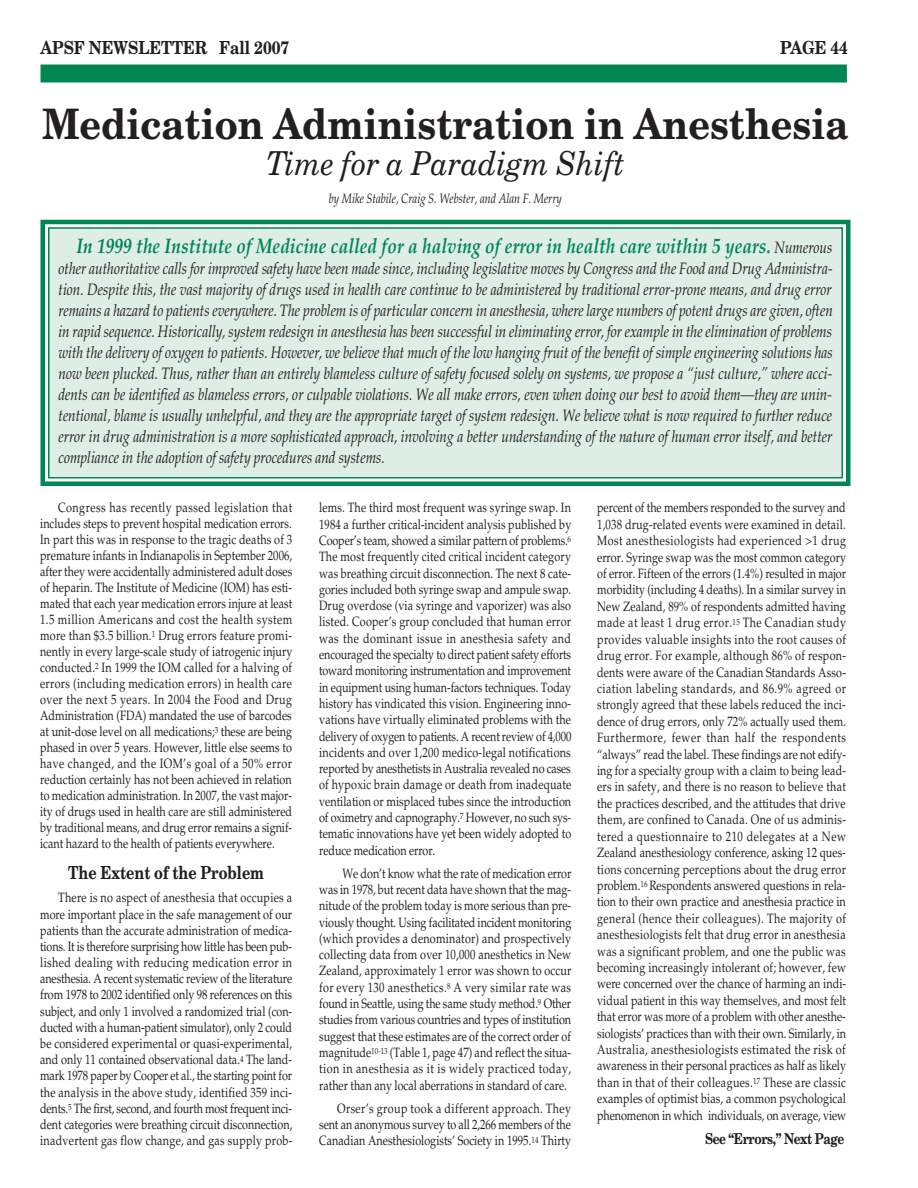
<style>
.page{position:relative;width:918px;height:1188px;background:#fff}
.page>*{position:absolute;margin:0;border:0;box-sizing:border-box;transform-origin:0 0}
.t1{font:700 42px "New Century Schlbk";color:#231f20;scale:.9 1}
.t2{font:italic 33px "New Century Schlbk";color:#231f20;scale:.9 1}
.t3{font:italic 700 21px "Palatino";letter-spacing:.005em;color:#008751;scale:.82 1}
.t4{font:700 18px "New Century Schlbk";color:#231f20;scale:.85 1}
.t5{font:700 18px "New Century Schlbk";color:#231f20;scale:.8 1}
.t6{font:italic 16.5px/21px "Palatino";color:#231f20;text-align:justify;scale:.82 1}
.t7{font:700 15px "New Century Schlbk";letter-spacing:-.03em;color:#231f20;scale:.8 1}
.t8{font:13.5px/16.4px "Palatino";color:#231f20;text-align:justify;scale:.8 1}
.t9{font:italic 13.5px "Palatino";color:#231f20;scale:.8 1}
.s1{font-weight:400;font-size:16.5px;color:#231f20}
</style>
<div class="page">
<div style="left:40px;top:64px;width:807px;height:18px;background:#008751"></div>
<div style="left:49px;top:228px;width:793px;height:250px;background:#deede6"></div>
<div style="left:40px;top:220px;width:810px;height:266px;border:4px solid #008751"></div>
<div style="left:48px;top:227px;width:795px;height:251px;border:2px solid #008751"></div>
<h3 class="t4" style="left:40px;top:41px;width:294px">APSF NEWSLETTER Fall 2007</h3>
<h3 class="t4" style="left:780px;top:41px;width:81px">PAGE 44</h3>
<h1 class="t1" style="left:43px;top:109px;width:897px">Medication Administration in Anesthesia</h1>
<h2 class="t2" style="left:267px;top:151px;width:399px">Time for a Paradigm Shift</h2>
<p class="t9" style="left:329px;top:193px;width:293px">by Mike Stabile, Craig S. Webster, and Alan F. Merry</p>
<h3 class="t3" style="left:76px;top:238px;width:923px">In 1999 the Institute of Medicine called for a halving of error in health care within 5 years. <span class="s1">Numerous</span></h3>
<p class="t6" style="left:59px;top:260px;width:946px">other authoritative calls for improved safety have been made since, including legislative moves by Congress and the Food and Drug Administra&shy;tion. Despite this, the vast majority of drugs used in health care continue to be administered by traditional error-prone means, and drug error remains a hazard to patients everywhere. The problem is of particular concern in anesthesia, where large numbers of potent drugs are given, often in rapid sequence. Historically, system redesign in anesthesia has been successful in eliminating error, for example in the elimination of problems with the delivery of oxygen to patients. However, we believe that much of the low hanging fruit of the benefit of simple engineering solutions has now been plucked. Thus, rather than an entirely blameless culture of safety focused solely on systems, we propose a “just culture,” where acci&shy;dents can be identified as blameless errors, or culpable violations. We all make errors, even when doing our best to avoid them—they are unin&shy;tentional, blame is usually unhelpful, and they are the appropriate target of system redesign. We believe what is now required to further reduce error in drug administration is a more sophisticated approach, involving a better understanding of the nature of human error itself, and better compliance in the adoption of safety procedures and systems.</p>
<p class="t8" style="left:40px;top:501px;width:317px;line-height:15.9px;text-indent:18px">Congress has recently passed legislation that includes steps to prevent hospital medication errors.<br>In part this was in response to the tragic deaths of 3 premature infants in Indianapolis in September 2006, after they were accidentally administered adult doses of heparin. The Institute of Medicine (IOM) has esti&shy;mated that each year medication errors injure at least 1.5 million Americans and cost the health system more than $3.5 billion.<sup>1</sup> Drug errors feature promi&shy;nently in every large-scale study of iatrogenic injury conducted.<sup>2</sup> In 1999 the IOM called for a halving of errors (including medication errors) in health care over the next 5 years. In 2004 the Food and Drug Administration (FDA) mandated the use of barcodes at unit-dose level on all medications;<sup>3</sup> these are being phased in over 5 years. However, little else seems to have changed, and the IOM’s goal of a 50% error reduction certainly has not been achieved in relation to medication administration. In 2007, the vast major&shy;ity of drugs used in health care are still administered by traditional means, and drug error remains a signif&shy;icant hazard to the health of patients everywhere.</p>
<h3 class="t5" style="left:68px;top:866px;width:246px">The Extent of the Problem</h3>
<p class="t8" style="left:40px;top:891px;width:317px;text-indent:18px">There is no aspect of anesthesia that occupies a more important place in the safe management of our patients than the accurate administration of medica&shy;tions. It is therefore surprising how little has been pub&shy;lished dealing with reducing medication error in anesthesia. A recent systematic review of the literature from 1978 to 2002 identified only 98 references on this subject, and only 1 involved a randomized trial (con&shy;ducted with a human-patient simulator), only 2 could be considered experimental or quasi-experimental, and only 11 contained observational data.<sup>4</sup> The land&shy;mark 1978 paper by Cooper et al., the starting point for the analysis in the above study, identified 359 inci&shy;dents.<sup>5</sup> The first, second, and fourth most frequent inci&shy;dent categories were breathing circuit disconnection, inadvertent gas flow change, and gas supply prob-</p>
<p class="t8" style="left:319px;top:501px;width:317px">lems. The third most frequent was syringe swap. In 1984 a further critical-incident analysis published by Cooper’s team, showed a similar pattern of problems.<sup>6<br></sup>The most frequently cited critical incident category was breathing circuit disconnection. The next 8 cate&shy;gories included both syringe swap and ampule swap.<br>Drug overdose (via syringe and vaporizer) was also listed. Cooper’s group concluded that human error was the dominant issue in anesthesia safety and encouraged the specialty to direct patient safety efforts toward monitoring instrumentation and improvement in equipment using human-factors techniques. Today history has vindicated this vision. Engineering inno&shy;vations have virtually eliminated problems with the delivery of oxygen to patients. A recent review of 4,000 incidents and over 1,200 medico-legal notifications reported by anesthetists in Australia revealed no cases of hypoxic brain damage or death from inadequate ventilation or misplaced tubes since the introduction of oximetry and capnography.<sup>7</sup> However, no such sys&shy;tematic innovations have yet been widely adopted to reduce medication error.</p>
<p class="t8" style="left:319px;top:866px;width:317px;text-indent:23px">We don’t know what the rate of medication error was in 1978, but recent data have shown that the mag&shy;nitude of the problem today is more serious than pre&shy;viously thought. Using facilitated incident monitoring (which provides a denominator) and prospectively collecting data from over 10,000 anesthetics in New Zealand, approximately 1 error was shown to occur for every 130 anesthetics.<sup>8</sup> A very similar rate was found in Seattle, using the same study method.<sup>9</sup> Other studies from various countries and types of institution suggest that these estimates are of the correct order of magnitude<sup>10-13</sup> (Table 1, page 47) and reflect the situa&shy;tion in anesthesia as it is widely practiced today, rather than any local aberrations in standard of care.</p>
<p class="t8" style="left:319px;top:1101px;width:316px;text-indent:18px">Orser’s group took a different approach. They sent an anonymous survey to all 2,266 members of the Canadian Anesthesiologists’ Society in 1995.<sup>14</sup> Thirty</p>
<p class="t8" style="left:597px;top:501px;width:313px">percent of the members responded to the survey and 1,038 drug-related events were examined in detail.<br>Most anesthesiologists had experienced &gt;1 drug error. Syringe swap was the most common category of error. Fifteen of the errors (1.4%) resulted in major morbidity (including 4 deaths). In a similar survey in New Zealand, 89% of respondents admitted having made at least 1 drug error.<sup>15</sup> The Canadian study provides valuable insights into the root causes of drug error. For example, although 86% of respon&shy;dents were aware of the Canadian Standards Asso&shy;ciation labeling standards, and 86.9% agreed or strongly agreed that these labels reduced the inci&shy;dence of drug errors, only 72% actually used them.<br>Furthermore, fewer than half the respondents “always” read the label. These findings are not edify&shy;ing for a specialty group with a claim to being lead&shy;ers in safety, and there is no reason to believe that the practices described, and the attitudes that drive them, are confined to Canada. One of us adminis&shy;tered a questionnaire to 210 delegates at a New Zealand anesthesiology conference, asking 12 ques&shy;tions concerning perceptions about the drug error problem.<sup>16</sup> Respondents answered questions in rela&shy;tion to their own practice and anesthesia practice in general (hence their colleagues). The majority of anesthesiologists felt that drug error in anesthesia was a significant problem, and one the public was becoming increasingly intolerant of; however, few were concerned over the chance of harming an indi&shy;vidual patient in this way themselves, and most felt that error was more of a problem with other anesthe&shy;siologists’ practices than with their own. Similarly, in Australia, anesthesiologists estimated the risk of awareness in their personal practices as half as likely than in that of their colleagues.<sup>17</sup> These are classic examples of optimist bias, a common psychological phenomenon in which individuals, on average, view</p>
<p class="t7" style="left:705px;top:1133px;width:176px">See “Errors,” Next Page</p>
</div>
